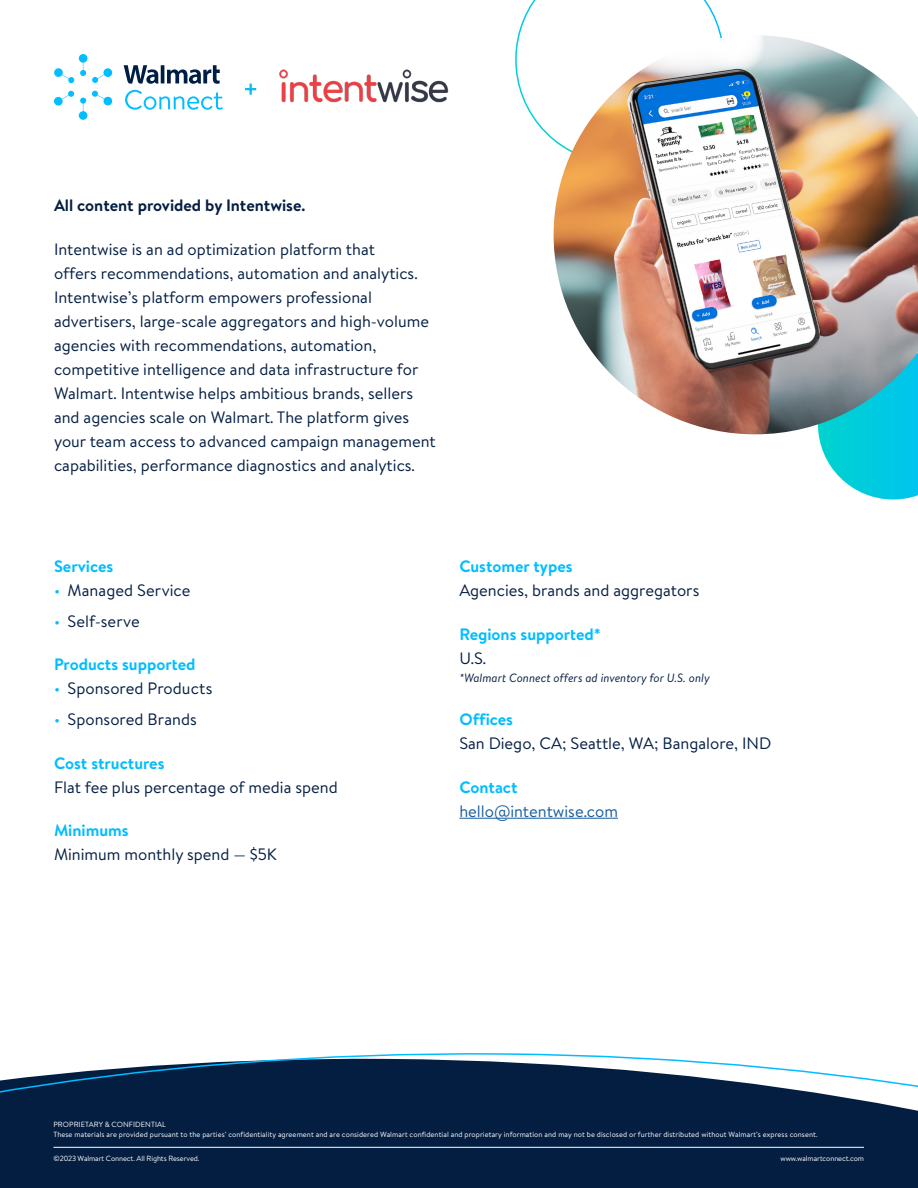
<style>
.page{position:relative;width:918px;height:1188px;background:#fff}
.page>*{position:absolute;margin:0;border:0;box-sizing:border-box;transform-origin:0 0}
.Body{font:16.5px/24px "Bogle";color:#041e42}
.Body_-_list{font:16.5px "Bogle";color:#041e42}
.t1{font:700 16.5px "Bogle";color:#00bdff}
.Body-2{font:700 16.5px "Bogle";color:#041e42}
.Body_-_list-2{font:16.5px "Bogle";color:#175d9e}
.Body_-_list-3{font:italic 12px "Bogle";color:#041e42}
.t2{font:7.5px/10.5px "Bogle";letter-spacing:.01em;color:#fff}
.t3{font:7.5px "Bogle";letter-spacing:-.01em;color:#fff}
.s1{color:#00bdff}
</style>
<div class="page">
<svg style="left:0;top:1053px;width:918px;height:135px;background:#253d5d"></svg>
<svg style="left:54px;top:90px;width:59px;height:30px"></svg>
<svg style="left:54px;top:54px;width:58px;height:30px"></svg>
<svg style="left:124px;top:65px;width:96px;height:19px"></svg>
<svg style="left:125px;top:90px;width:98px;height:20px"></svg>
<svg style="left:245px;top:84px;width:11px;height:11px"></svg>
<svg style="left:818px;top:434px;width:100px;height:66px"></svg>
<svg style="left:515px;top:0;width:207px;height:141px"></svg>
<img style="left:554px;top:35px;width:364px;height:399px">
<hr style="left:53px;top:1147px;width:811px;height:1px;background:#fff">
<img style="left:279px;top:69px;width:170px;height:34px">
<hr style="left:459px;top:818px;width:159px;height:1px;background:#175d9e">
<p class="Body-2" style="left:54px;top:194px;width:253px">All content provided by Intentwise.</p>
<p class="Body" style="left:54px;top:237px;width:383px">Intentwise is an ad optimization platform that<br>offers recommendations, automation and analytics.<br>Intentwise’s platform empowers professional advertisers, large-scale aggregators and high-volume agencies with recommendations, automation, competitive intelligence and data infrastructure for Walmart. Intentwise helps ambitious brands, sellers and agencies scale on Walmart. The platform gives your team access to advanced campaign management capabilities, performance diagnostics and analytics.</p>
<h3 class="t1" style="left:54px;top:555px;width:61px">Services</h3>
<p class="Body" style="left:54px;top:578px;width:138px"><span class="s1">•</span> Managed Service</p>
<p class="Body" style="left:54px;top:609px;width:87px"><span class="s1">•</span> Self-serve</p>
<h3 class="t1" style="left:54px;top:653px;width:143px">Products supported</h3>
<p class="Body" style="left:54px;top:676px;width:160px"><span class="s1">•</span> Sponsored Products</p>
<p class="Body" style="left:54px;top:707px;width:144px"><span class="s1">•</span> Sponsored Brands</p>
<h3 class="t1" style="left:54px;top:751px;width:112px">Cost structures</h3>
<p class="Body_-_list" style="left:54px;top:776px;width:285px">Flat fee plus percentage of media spend</p>
<h3 class="t1" style="left:54px;top:819px;width:76px">Minimums</h3>
<p class="Body_-_list" style="left:54px;top:843px;width:224px">Minimum monthly spend — $5K</p>
<h3 class="t1" style="left:459px;top:555px;width:115px">Customer types</h3>
<p class="Body_-_list" style="left:459px;top:579px;width:242px">Agencies, brands and aggregators</p>
<h3 class="t1" style="left:459px;top:622px;width:143px">Regions supported*</h3>
<p class="Body_-_list" style="left:459px;top:647px;width:28px">U.S.</p>
<p class="Body_-_list-3" style="left:459px;top:669px;width:252px">*Walmart Connect offers ad inventory for U.S. only</p>
<h3 class="t1" style="left:459px;top:708px;width:55px">Offices</h3>
<p class="Body_-_list" style="left:459px;top:732px;width:313px">San Diego, CA; Seattle, WA; Bangalore, IND</p>
<h3 class="t1" style="left:459px;top:775px;width:60px">Contact</h3>
<p class="Body_-_list-2" style="left:459px;top:800px;width:160px">hello@intentwise.com</p>
<p class="t2" style="left:53px;top:1118px;width:766px">PROPRIETARY &amp; CONFIDENTIAL<br>These materials are provided pursuant to the parties’ confidentiality agreement and are considered Walmart confidential and proprietary information and may not be disclosed or further distributed without Walmart’s express consent.</p>
<p class="t3" style="left:53px;top:1153px;width:148px">©2023 Walmart Connect. All Rights Reserved.</p>
<p class="t3" style="left:781px;top:1153px;width:85px">www.walmartconnect.com</p>
</div>
